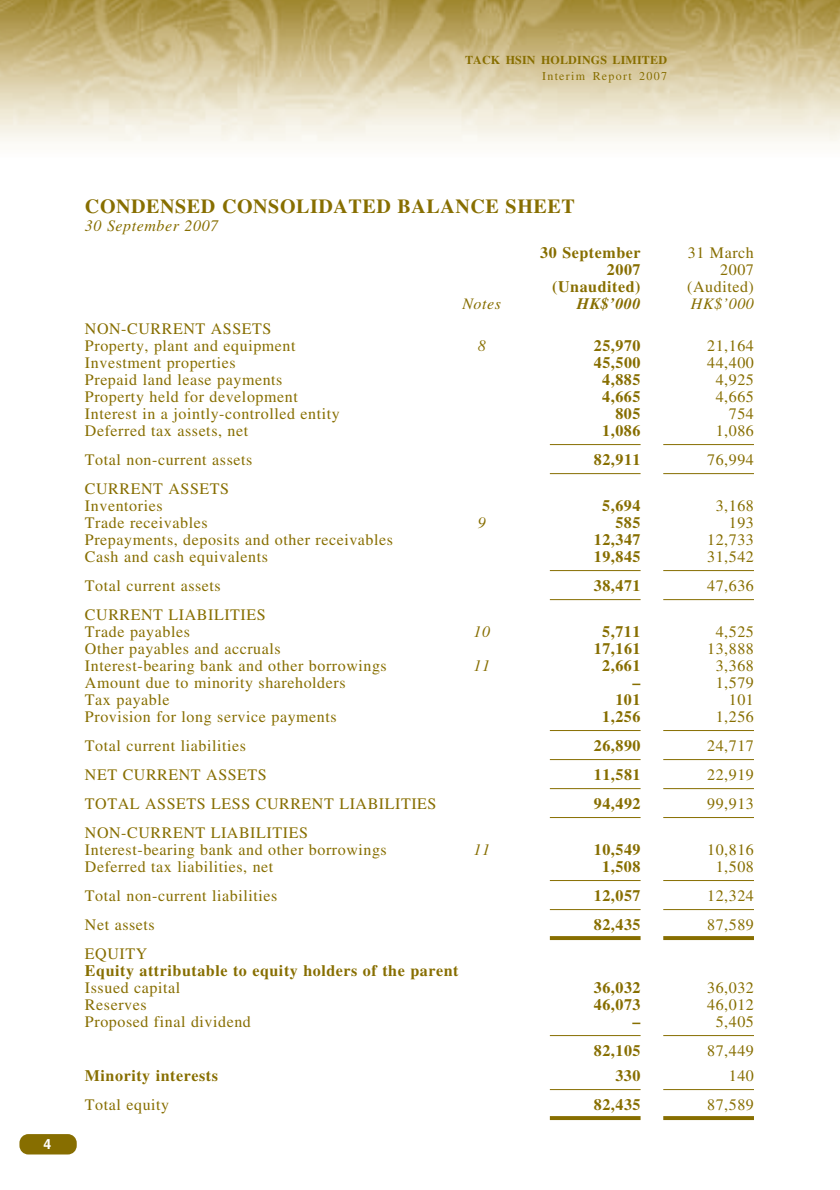
<style>
.page{position:relative;width:840px;height:1190px;background:#fff}
.page>*{position:absolute;margin:0;border:0;box-sizing:border-box;transform-origin:0 0}
.t1{font:700 20px "Times";letter-spacing:.03em;color:#876e00}
.t2{font:16px/17px "Times";letter-spacing:.035em;color:#876e00}
.t3{font:700 16px "Times";letter-spacing:.035em;color:#876e00}
.t4{font:italic 16px "Times";letter-spacing:.035em;color:#876e00}
.t5{font:italic 700 16px "Times";color:#876e00}
.t6{font:700 14px "Helvetica";color:#fff}
.t7{font:700 12px "Times";letter-spacing:.015em;color:#876e00}
.t8{font:12px "Times";letter-spacing:.105em;color:#876e00}
</style>
<div class="page">
<img style="left:0;top:0;width:840px;height:1121px">
<svg style="left:19px;top:1134px;width:58px;height:21px"></svg>
<hr style="left:550px;top:444px;width:91px;height:1px;background:#876e00">
<hr style="left:663px;top:444px;width:91px;height:1px;background:#876e00">
<hr style="left:550px;top:473px;width:91px;height:1px;background:#876e00">
<hr style="left:663px;top:473px;width:91px;height:1px;background:#876e00">
<hr style="left:550px;top:570px;width:91px;height:1px;background:#876e00">
<hr style="left:663px;top:570px;width:91px;height:1px;background:#876e00">
<hr style="left:550px;top:599px;width:91px;height:1px;background:#876e00">
<hr style="left:663px;top:599px;width:91px;height:1px;background:#876e00">
<hr style="left:550px;top:730px;width:91px;height:1px;background:#876e00">
<hr style="left:663px;top:730px;width:91px;height:1px;background:#876e00">
<hr style="left:550px;top:759px;width:91px;height:1px;background:#876e00">
<hr style="left:663px;top:759px;width:91px;height:1px;background:#876e00">
<hr style="left:550px;top:788px;width:91px;height:1px;background:#876e00">
<hr style="left:663px;top:788px;width:91px;height:1px;background:#876e00">
<hr style="left:550px;top:817px;width:91px;height:1px;background:#876e00">
<hr style="left:663px;top:817px;width:91px;height:1px;background:#876e00">
<hr style="left:550px;top:880px;width:91px;height:1px;background:#876e00">
<hr style="left:663px;top:880px;width:91px;height:1px;background:#876e00">
<hr style="left:550px;top:909px;width:91px;height:1px;background:#876e00">
<hr style="left:663px;top:909px;width:91px;height:1px;background:#876e00">
<svg style="left:550px;top:936px;width:91px;height:4px"></svg>
<svg style="left:663px;top:936px;width:91px;height:4px"></svg>
<hr style="left:550px;top:1035px;width:91px;height:1px;background:#876e00">
<hr style="left:663px;top:1035px;width:91px;height:1px;background:#876e00">
<hr style="left:550px;top:1089px;width:91px;height:1px;background:#876e00">
<hr style="left:663px;top:1089px;width:91px;height:1px;background:#876e00">
<svg style="left:550px;top:1116px;width:91px;height:4px"></svg>
<svg style="left:663px;top:1116px;width:91px;height:4px"></svg>
<p class="t7" style="left:465px;top:55px;width:203px">TACK HSIN HOLDINGS LIMITED</p>
<p class="t8" style="left:542px;top:72px;width:126px">Interim Report 2007</p>
<p class="t6" style="left:43px;top:1139px;width:9px">4</p>
<p class="t1" style="left:85px;top:197px;width:491px">CONDENSED CONSOLIDATED BALANCE SHEET</p>
<p class="t4" style="left:85px;top:220px;width:135px">30 September 2007</p>
<p class="t3" style="left:540px;top:246px;width:102px">30 September</p>
<p class="t2" style="left:688px;top:246px;width:68px">31 March</p>
<p class="t3" style="left:607px;top:263px;width:35px">2007</p>
<p class="t2" style="left:720px;top:263px;width:35px">2007</p>
<p class="t3" style="left:552px;top:279px;width:90px">(Unaudited)</p>
<p class="t2" style="left:687px;top:280px;width:68px">(Audited)</p>
<p class="t4" style="left:462px;top:298px;width:40px">Notes</p>
<p class="t5" style="left:577px;top:298px;width:65px">HK$’000</p>
<p class="t4" style="left:691px;top:298px;width:64px">HK$’000</p>
<p class="t2" style="left:85px;top:322px;width:212px">NON-CURRENT ASSETS<br>Property, plant and equipment</p>
<p class="t4" style="left:478px;top:340px;width:9px">8</p>
<p class="t3" style="left:594px;top:339px;width:48px">25,970</p>
<p class="t2" style="left:707px;top:339px;width:48px">21,164</p>
<p class="t2" style="left:85px;top:356px;width:152px">Investment properties</p>
<p class="t3" style="left:594px;top:356px;width:48px">45,500</p>
<p class="t2" style="left:707px;top:356px;width:48px">44,400</p>
<p class="t2" style="left:85px;top:373px;width:199px">Prepaid land lease payments</p>
<p class="t3" style="left:602px;top:372px;width:40px">4,885</p>
<p class="t2" style="left:716px;top:373px;width:40px">4,925</p>
<p class="t2" style="left:85px;top:390px;width:214px">Property held for development</p>
<p class="t3" style="left:602px;top:390px;width:40px">4,665</p>
<p class="t2" style="left:716px;top:390px;width:40px">4,665</p>
<p class="t2" style="left:85px;top:407px;width:256px">Interest in a jointly-controlled entity</p>
<p class="t3" style="left:615px;top:407px;width:27px">805</p>
<p class="t2" style="left:729px;top:407px;width:27px">754</p>
<p class="t2" style="left:85px;top:424px;width:165px">Deferred tax assets, net</p>
<p class="t3" style="left:602px;top:423px;width:40px">1,086</p>
<p class="t2" style="left:716px;top:424px;width:40px">1,086</p>
<p class="t2" style="left:85px;top:453px;width:169px">Total non-current assets</p>
<p class="t3" style="left:594px;top:453px;width:48px">82,911</p>
<p class="t2" style="left:707px;top:453px;width:48px">76,994</p>
<p class="t2" style="left:85px;top:482px;width:146px">CURRENT ASSETS<br>Inventories</p>
<p class="t3" style="left:602px;top:498px;width:40px">5,694</p>
<p class="t2" style="left:716px;top:499px;width:40px">3,168</p>
<p class="t2" style="left:85px;top:516px;width:124px">Trade receivables</p>
<p class="t4" style="left:478px;top:517px;width:9px">9</p>
<p class="t3" style="left:615px;top:516px;width:27px">585</p>
<p class="t2" style="left:729px;top:516px;width:27px">193</p>
<p class="t2" style="left:85px;top:533px;width:310px">Prepayments, deposits and other receivables</p>
<p class="t3" style="left:594px;top:533px;width:48px">12,347</p>
<p class="t2" style="left:707px;top:533px;width:48px">12,733</p>
<p class="t2" style="left:85px;top:550px;width:185px">Cash and cash equivalents</p>
<p class="t3" style="left:594px;top:549px;width:48px">19,845</p>
<p class="t2" style="left:707px;top:550px;width:48px">31,542</p>
<p class="t2" style="left:85px;top:579px;width:137px">Total current assets</p>
<p class="t3" style="left:594px;top:579px;width:48px">38,471</p>
<p class="t2" style="left:707px;top:579px;width:48px">47,636</p>
<p class="t2" style="left:85px;top:608px;width:182px">CURRENT LIABILITIES<br>Trade payables</p>
<p class="t4" style="left:474px;top:626px;width:18px">10</p>
<p class="t3" style="left:602px;top:624px;width:40px">5,711</p>
<p class="t2" style="left:716px;top:625px;width:40px">4,525</p>
<p class="t2" style="left:85px;top:642px;width:197px">Other payables and accruals</p>
<p class="t3" style="left:594px;top:642px;width:48px">17,161</p>
<p class="t2" style="left:707px;top:642px;width:48px">13,888</p>
<p class="t2" style="left:85px;top:659px;width:303px">Interest-bearing bank and other borrowings</p>
<p class="t4" style="left:474px;top:660px;width:18px">11</p>
<p class="t3" style="left:602px;top:659px;width:40px">2,661</p>
<p class="t2" style="left:716px;top:659px;width:40px">3,368</p>
<p class="t2" style="left:85px;top:676px;width:262px">Amount due to minority shareholders</p>
<p class="t3" style="left:633px;top:675px;width:9px">–</p>
<p class="t2" style="left:716px;top:676px;width:40px">1,579</p>
<p class="t2" style="left:85px;top:693px;width:86px">Tax payable</p>
<p class="t3" style="left:615px;top:693px;width:27px">101</p>
<p class="t2" style="left:729px;top:693px;width:27px">101</p>
<p class="t2" style="left:85px;top:710px;width:253px">Provision for long service payments</p>
<p class="t3" style="left:602px;top:710px;width:40px">1,256</p>
<p class="t2" style="left:716px;top:710px;width:40px">1,256</p>
<p class="t2" style="left:85px;top:739px;width:162px">Total current liabilities</p>
<p class="t3" style="left:594px;top:738px;width:48px">26,890</p>
<p class="t2" style="left:707px;top:739px;width:48px">24,717</p>
<p class="t2" style="left:85px;top:768px;width:183px">NET CURRENT ASSETS</p>
<p class="t3" style="left:594px;top:768px;width:48px">11,581</p>
<p class="t2" style="left:707px;top:768px;width:48px">22,919</p>
<p class="t2" style="left:85px;top:797px;width:353px">TOTAL ASSETS LESS CURRENT LIABILITIES</p>
<p class="t3" style="left:594px;top:797px;width:48px">94,492</p>
<p class="t2" style="left:707px;top:797px;width:48px">99,913</p>
<p class="t2" style="left:85px;top:826px;width:303px">NON-CURRENT LIABILITIES<br>Interest-bearing bank and other borrowings</p>
<p class="t4" style="left:474px;top:844px;width:18px">11</p>
<p class="t3" style="left:594px;top:843px;width:48px">10,549</p>
<p class="t2" style="left:707px;top:843px;width:48px">10,816</p>
<p class="t2" style="left:85px;top:860px;width:190px">Deferred tax liabilities, net</p>
<p class="t3" style="left:602px;top:860px;width:40px">1,508</p>
<p class="t2" style="left:716px;top:860px;width:40px">1,508</p>
<p class="t2" style="left:85px;top:889px;width:194px">Total non-current liabilities</p>
<p class="t3" style="left:594px;top:888px;width:48px">12,057</p>
<p class="t2" style="left:707px;top:889px;width:48px">12,324</p>
<p class="t2" style="left:85px;top:918px;width:71px">Net assets</p>
<p class="t3" style="left:594px;top:918px;width:48px">82,435</p>
<p class="t2" style="left:707px;top:918px;width:48px">87,589</p>
<p class="t2" style="left:85px;top:947px;width:64px">EQUITY</p>
<p class="t3" style="left:85px;top:963px;width:375px">Equity attributable to equity holders of the parent</p>
<p class="t2" style="left:85px;top:981px;width:97px">Issued capital</p>
<p class="t3" style="left:594px;top:981px;width:48px">36,032</p>
<p class="t2" style="left:707px;top:981px;width:48px">36,032</p>
<p class="t2" style="left:85px;top:998px;width:63px">Reserves</p>
<p class="t3" style="left:594px;top:998px;width:48px">46,073</p>
<p class="t2" style="left:707px;top:998px;width:48px">46,012</p>
<p class="t2" style="left:85px;top:1015px;width:168px">Proposed final dividend</p>
<p class="t3" style="left:633px;top:1014px;width:9px">–</p>
<p class="t2" style="left:716px;top:1015px;width:40px">5,405</p>
<p class="t3" style="left:594px;top:1044px;width:48px">82,105</p>
<p class="t2" style="left:707px;top:1044px;width:48px">87,449</p>
<p class="t3" style="left:85px;top:1068px;width:134px">Minority interests</p>
<p class="t3" style="left:615px;top:1068px;width:27px">330</p>
<p class="t2" style="left:729px;top:1069px;width:27px">140</p>
<p class="t2" style="left:85px;top:1098px;width:86px">Total equity</p>
<p class="t3" style="left:594px;top:1098px;width:48px">82,435</p>
<p class="t2" style="left:707px;top:1098px;width:48px">87,589</p>
</div>
